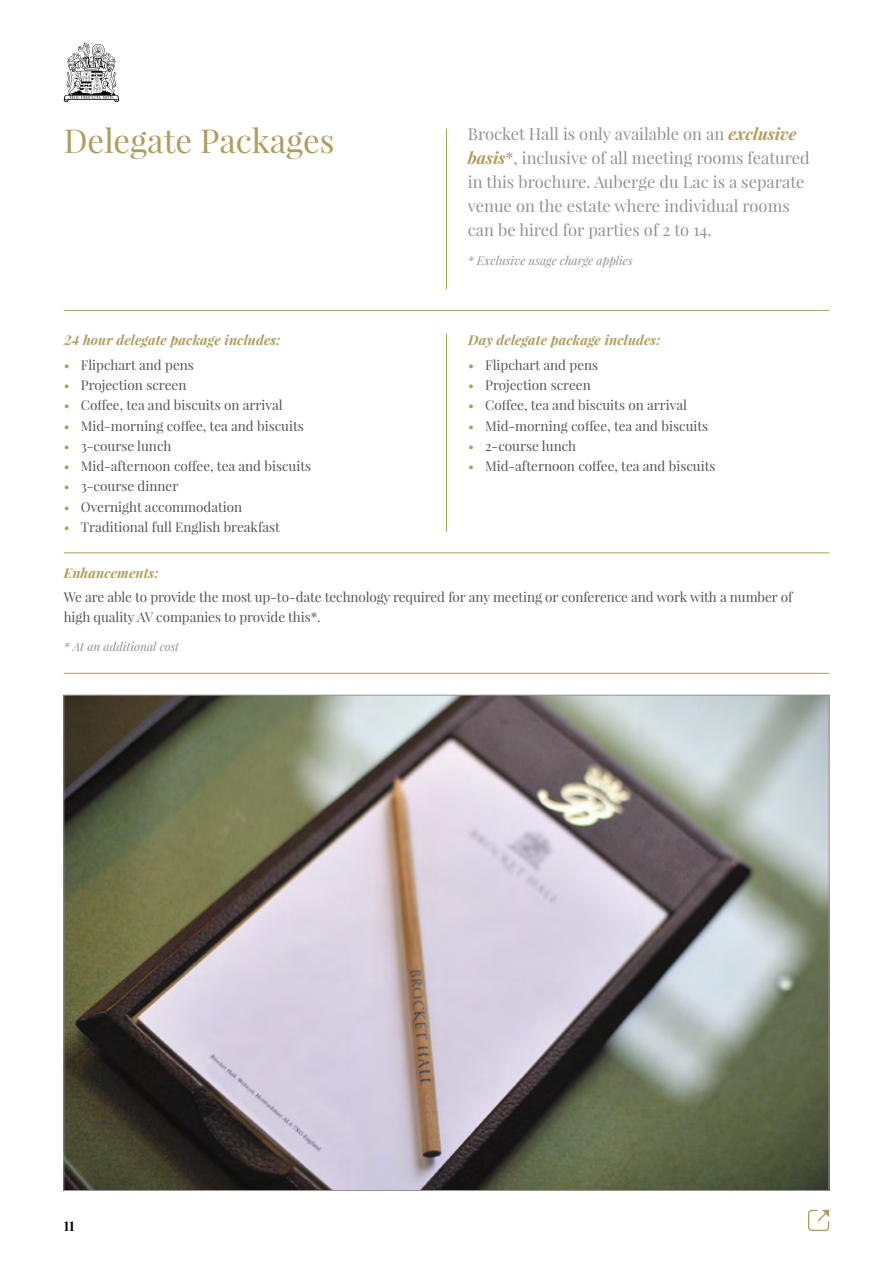
<style>
.page{position:relative;width:893px;height:1263px;background:#fff}
.page>*{position:absolute;margin:0;border:0;box-sizing:border-box;transform-origin:0 0}
.t1{font:33px "Playfair Display";color:#ae9e5b}
.t2{font:16.5px/24px "Playfair Display";color:#939393}
.t3{font:13.5px/20.2px "Playfair Display";color:#555}
.t4{font:italic 700 13.5px "Playfair Display";letter-spacing:.01em;color:#ae9e5b}
.t5{font:700 13.5px "Playfair Display";color:#000}
.t6{font:italic 12px "Playfair Display";color:#939393}
.s1{font-weight:700;font-style:italic;color:#ae9e5b}
.s2{color:#ae9e5b}
</style>
<div class="page">
<hr style="left:446px;top:334px;width:1px;height:197px;background:#ae9e5b">
<hr style="left:64px;top:552px;width:765px;height:1px;background:#ae9e5b">
<hr style="left:64px;top:310px;width:765px;height:1px;background:#ae9e5b">
<hr style="left:64px;top:673px;width:765px;height:1px;background:#ae9e5b">
<img style="left:66px;top:697px;width:761px;height:492px">
<hr style="left:446px;top:129px;width:1px;height:160px;background:#ae9e5b">
<svg style="left:64px;top:43px;width:55px;height:59px"></svg>
<svg style="left:808px;top:1210px;width:21px;height:21px"></svg>
<h1 class="t1" style="left:64px;top:120px;width:272px">Delegate Packages</h1>
<p class="t2" style="left:468px;top:122px;width:343px">Brocket Hall is only available on an <span class="s1">exclusive basis</span>*, inclusive of all meeting rooms featured in this brochure. Auberge du Lac is a separate venue on the estate where individual rooms can be hired for parties of 2 to 14.</p>
<p class="t6" style="left:468px;top:252px;width:166px">* Exclusive usage charge applies</p>
<p class="t4" style="left:64px;top:331px;width:218px">24 hour delegate package includes:</p>
<p class="t3" style="left:64px;top:354px;width:132px"><span class="s2">•</span> Flipchart and pens</p>
<p class="t3" style="left:64px;top:375px;width:124px"><span class="s2">•</span> Projection screen</p>
<p class="t3" style="left:64px;top:395px;width:220px"><span class="s2">•</span> Coffee, tea and biscuits on arrival</p>
<p class="t3" style="left:64px;top:415px;width:242px"><span class="s2">•</span> Mid-morning coffee, tea and biscuits</p>
<p class="t3" style="left:64px;top:435px;width:109px"><span class="s2">•</span> 3-course lunch</p>
<p class="t3" style="left:64px;top:456px;width:249px"><span class="s2">•</span> Mid-afternoon coffee, tea and biscuits</p>
<p class="t3" style="left:64px;top:476px;width:116px"><span class="s2">•</span> 3-course dinner</p>
<p class="t3" style="left:64px;top:496px;width:180px"><span class="s2">•</span> Overnight accommodation</p>
<p class="t3" style="left:64px;top:516px;width:218px"><span class="s2">•</span> Traditional full English breakfast</p>
<p class="t4" style="left:468px;top:331px;width:194px">Day delegate package includes:</p>
<p class="t3" style="left:468px;top:354px;width:132px"><span class="s2">•</span> Flipchart and pens</p>
<p class="t3" style="left:468px;top:375px;width:124px"><span class="s2">•</span> Projection screen</p>
<p class="t3" style="left:468px;top:395px;width:220px"><span class="s2">•</span> Coffee, tea and biscuits on arrival</p>
<p class="t3" style="left:468px;top:415px;width:242px"><span class="s2">•</span> Mid-morning coffee, tea and biscuits</p>
<p class="t3" style="left:468px;top:435px;width:110px"><span class="s2">•</span> 2-course lunch</p>
<p class="t3" style="left:468px;top:456px;width:249px"><span class="s2">•</span> Mid-afternoon coffee, tea and biscuits</p>
<p class="t4" style="left:64px;top:563px;width:96px">Enhancements:</p>
<p class="t3" style="left:64px;top:587px;width:730px">We are able to provide the most up-to-date technology required for any meeting or conference and work with a number of high quality AV companies to provide this*.</p>
<p class="t6" style="left:64px;top:639px;width:117px">* At an additional cost</p>
<p class="t5" style="left:64px;top:1217px;width:12px">11</p>
</div>
